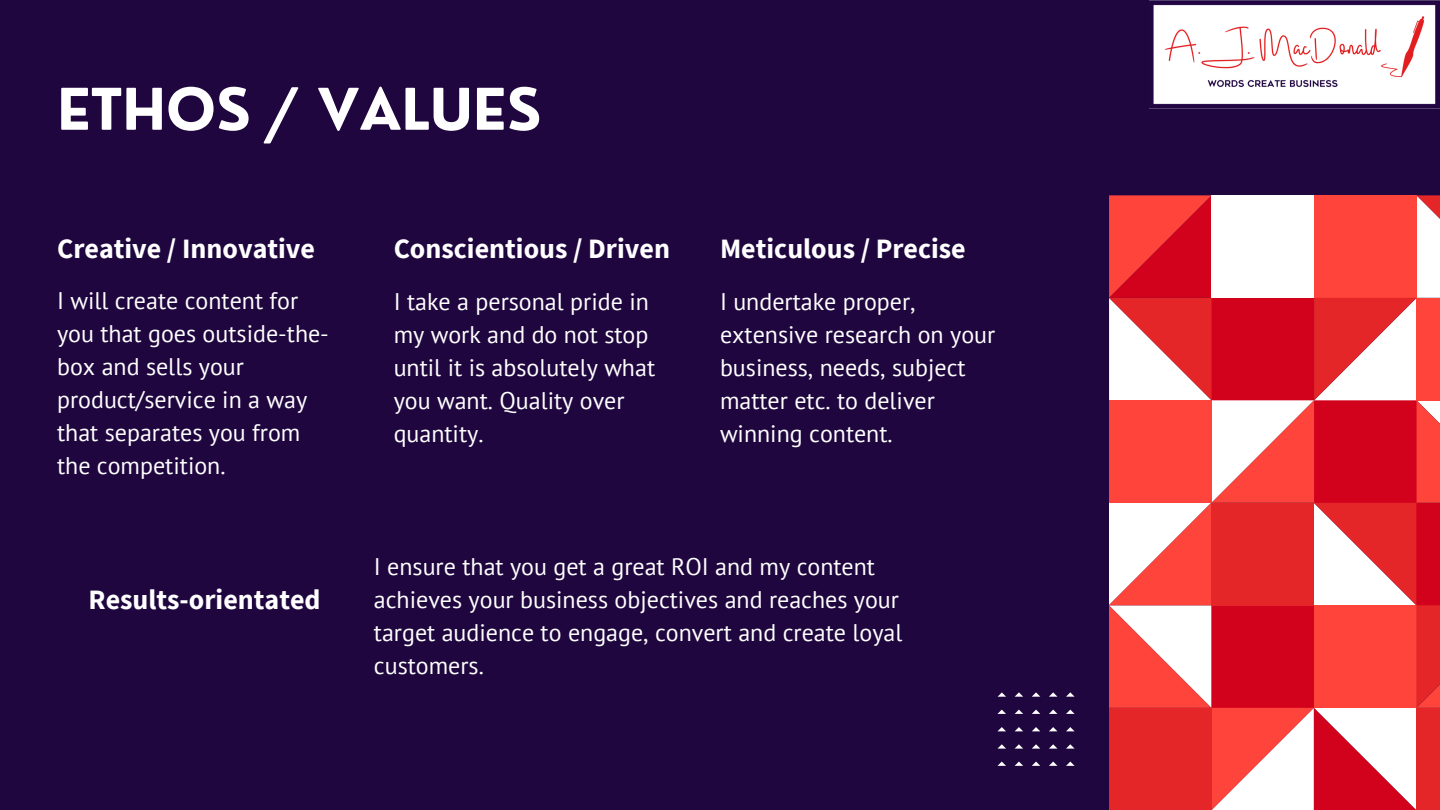
<style>
.page{position:relative;width:1440px;height:810px;background:#1f063f}
.page>*{position:absolute;margin:0;border:0;box-sizing:border-box;transform-origin:0 0}
.t1{font:700 56px "Nourd";color:#fff}
.t2{font:700 28px "Source Sans Pro";color:#fff}
.t3{font:24px/33px "PT Sans";color:#fff}
</style>
<div class="page">
<svg style="left:1109px;top:195px;width:331px;height:615px;background:#ef6164"></svg>
<svg style="left:998px;top:692px;width:8px;height:5px"></svg>
<svg style="left:998px;top:710px;width:8px;height:4px"></svg>
<svg style="left:998px;top:727px;width:8px;height:4px"></svg>
<svg style="left:998px;top:744px;width:8px;height:5px"></svg>
<svg style="left:998px;top:762px;width:8px;height:4px"></svg>
<svg style="left:1015px;top:692px;width:8px;height:5px"></svg>
<svg style="left:1015px;top:710px;width:8px;height:4px"></svg>
<svg style="left:1015px;top:727px;width:8px;height:4px"></svg>
<svg style="left:1015px;top:744px;width:8px;height:5px"></svg>
<svg style="left:1015px;top:762px;width:8px;height:4px"></svg>
<svg style="left:1032px;top:692px;width:8px;height:5px"></svg>
<svg style="left:1032px;top:710px;width:8px;height:4px"></svg>
<svg style="left:1032px;top:727px;width:8px;height:4px"></svg>
<svg style="left:1032px;top:744px;width:8px;height:5px"></svg>
<svg style="left:1032px;top:762px;width:8px;height:4px"></svg>
<svg style="left:1049px;top:692px;width:8px;height:5px"></svg>
<svg style="left:1049px;top:710px;width:8px;height:4px"></svg>
<svg style="left:1049px;top:727px;width:8px;height:4px"></svg>
<svg style="left:1049px;top:744px;width:8px;height:5px"></svg>
<svg style="left:1049px;top:762px;width:8px;height:4px"></svg>
<svg style="left:1066px;top:692px;width:9px;height:5px"></svg>
<svg style="left:1066px;top:710px;width:9px;height:4px"></svg>
<svg style="left:1066px;top:727px;width:8px;height:4px"></svg>
<svg style="left:1066px;top:744px;width:9px;height:5px"></svg>
<svg style="left:1066px;top:762px;width:9px;height:4px"></svg>
<img style="left:1149px;top:0;width:291px;height:109px">
<p class="t1" style="left:57px;top:74px;width:486px">ETHOS / VALUES</p>
<p class="t2" style="left:57px;top:231px;width:259px">Creative / Innovative</p>
<p class="t3" style="left:57px;top:284px;width:273px">I will create content for you that goes outside-the&shy;box and sells your product/service in a way that separates you from the competition.</p>
<p class="t2" style="left:394px;top:231px;width:278px">Conscientious / Driven</p>
<p class="t3" style="left:394px;top:285px;width:263px">I take a personal pride in my work and do not stop until it is absolutely what you want. Quality over quantity.</p>
<p class="t2" style="left:720px;top:231px;width:247px">Meticulous / Precise</p>
<p class="t3" style="left:720px;top:285px;width:277px">I undertake proper, extensive research on your business, needs, subject matter etc. to deliver winning content.</p>
<p class="t2" style="left:89px;top:581px;width:234px">Results-orientated</p>
<p class="t3" style="left:374px;top:550px;width:530px">I ensure that you get a great ROI and my content achieves your business objectives and reaches your target audience to engage, convert and create loyal customers.</p>
</div>
